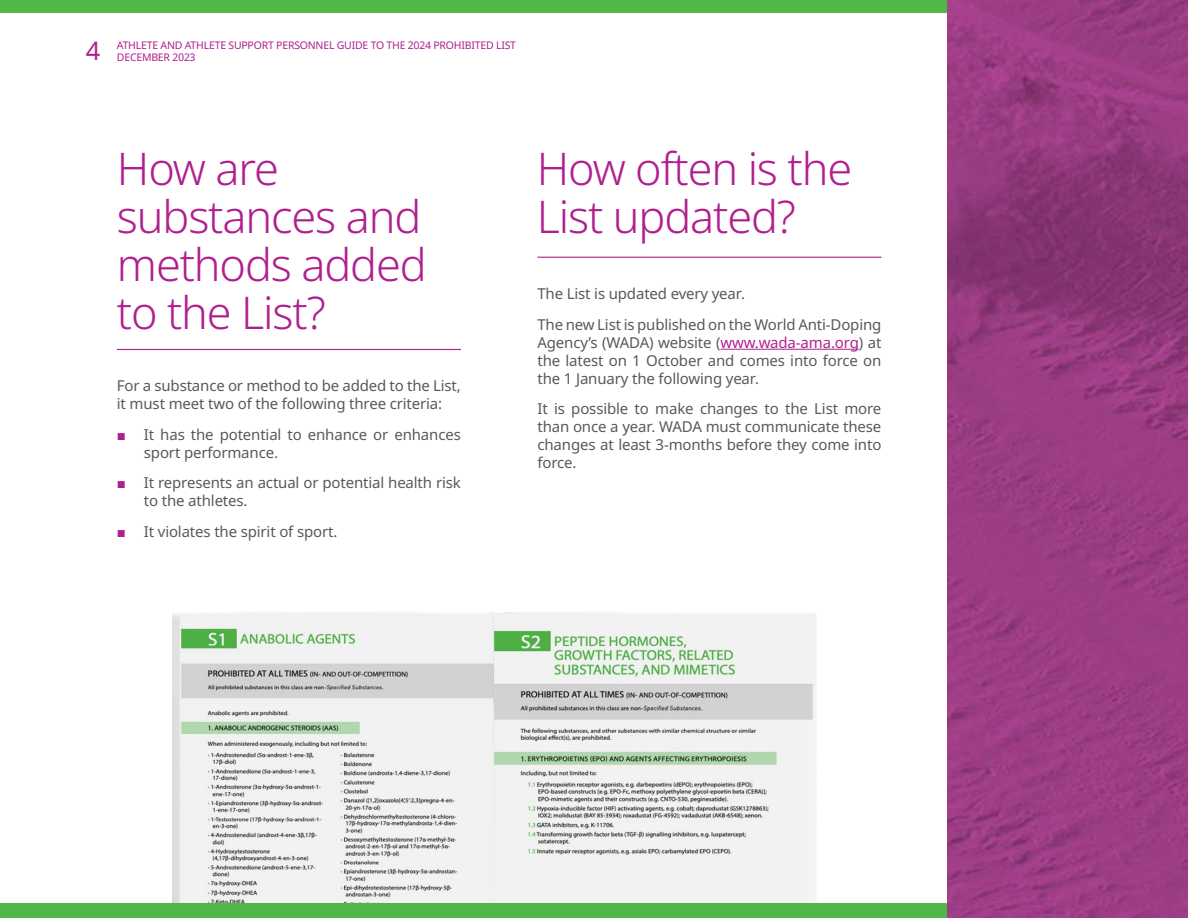
<style>
.page{position:relative;width:1188px;height:918px;background:#fff}
.page>*{position:absolute;margin:0;border:0;box-sizing:border-box;transform-origin:0 0}
.t1{font:300 45px/48px "Noto Sans";letter-spacing:-.025em;color:#b01f8e}
.t2{font:25.5px "Noto Sans";color:#b01f8e}
.t3{font:15px/18px "Noto Sans";letter-spacing:-.01em;color:#58595b}
.t4{font:10.5px "Noto Sans";letter-spacing:-.02em;color:#b01f8e}
.s1{font-family:"Arial";color:#b01f8e}
.s2{color:#b01f8e}
</style>
<div class="page">
<hr style="left:117px;top:349px;width:344px;height:1px;background:#b01f8e">
<hr style="left:720px;top:349px;width:139px;height:1px;background:#b01f8e">
<hr style="left:537px;top:257px;width:344px;height:1px;background:#b01f8e">
<div style="left:0;top:0;width:1188px;height:13px;background:#50b848"></div>
<img style="left:172px;top:612px;width:644px;height:291px">
<div style="left:0;top:903px;width:1188px;height:15px;background:#50b848"></div>
<img style="left:948px;top:0;width:240px;height:918px">
<p class="t4" style="left:117px;top:38px;width:401px">ATHLETE AND ATHLETE SUPPORT PERSONNEL GUIDE TO THE 2024 PROHIBITED LIST</p>
<h2 class="t2" style="left:86px;top:33px;width:16px">4</h2>
<p class="t4" style="left:117px;top:50px;width:80px">DECEMBER 2023</p>
<h1 class="t1" style="left:117px;top:145px;width:311px">How are substances and methods added to the List?</h1>
<p class="t3" style="left:117px;top:377px;width:345px">For a substance or method to be added to the List, it must meet two of the following three criteria:</p>
<p class="t3" style="left:144px;top:426px;width:318px;text-indent:-27px"><span class="s1">■</span> It has the potential to enhance or enhances sport performance.</p>
<p class="t3" style="left:144px;top:474px;width:318px;text-indent:-27px"><span class="s1">■</span> It represents an actual or potential health risk to the athletes.</p>
<p class="t3" style="left:117px;top:523px;width:222px"><span class="s1">■</span> It violates the spirit of sport.</p>
<h1 class="t1" style="left:537px;top:145px;width:317px">How often is the<br>List updated?</h1>
<p class="t3" style="left:537px;top:279px;width:345px;line-height:30.8px">The List is updated every year.<br>The new List is published on the World Anti-Doping</p>
<p class="t3" style="left:537px;top:334px;width:345px;text-align:justify">Agency’s (WADA) website (<span class="s2">www.wada-ama.org</span>) at the latest on 1 October and comes into force on the 1 January the following year.</p>
<p class="t3" style="left:537px;top:400px;width:345px;text-align:justify">It is possible to make changes to the List more than once a year. WADA must communicate these changes at least 3-months before they come into force.</p>
</div>
